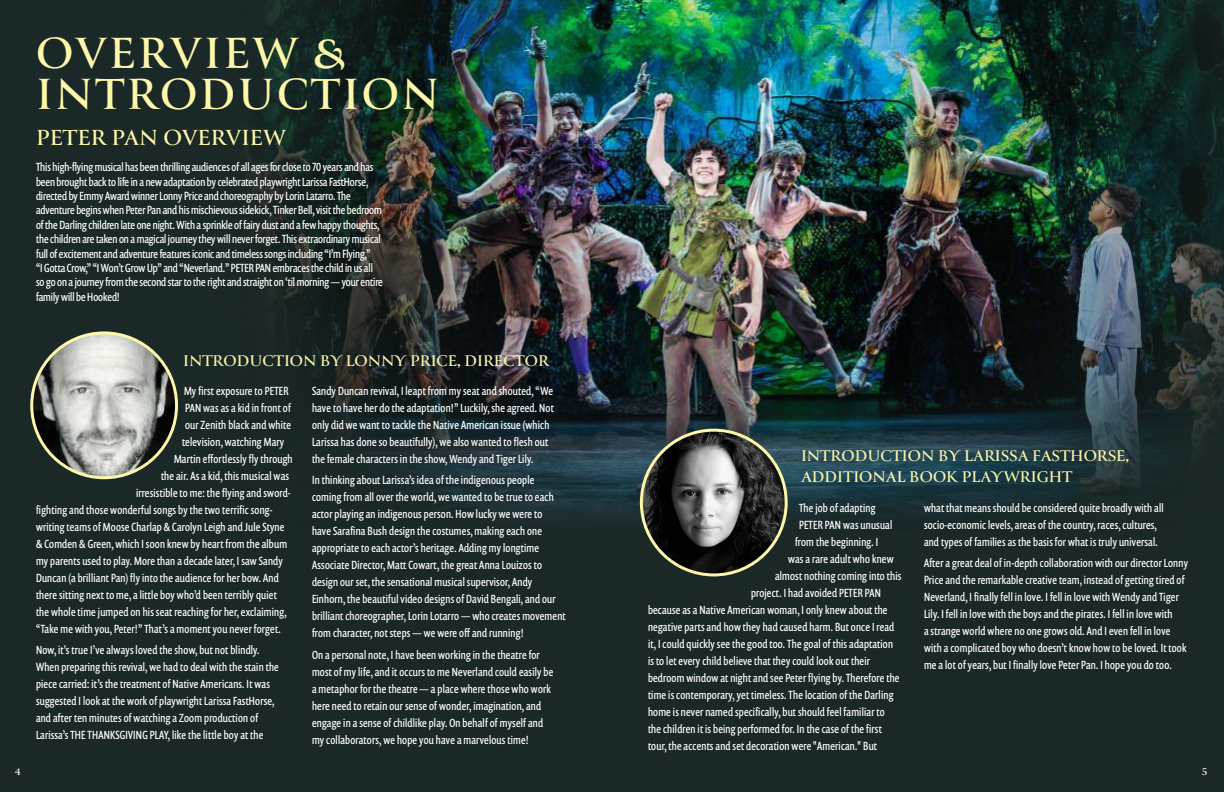
<style>
.page{position:relative;width:1224px;height:792px;background:#1a2827}
.page>*{position:absolute;margin:0;border:0;box-sizing:border-box;transform-origin:0 0}
.t1{font:700 48px/41px "Canto";letter-spacing:.05em;color:#fdf7aa}
.t2{font:700 24px "Canto";color:#fdf7aa}
.t3{font:700 17px/20.4px "Canto";color:#fdf7aa}
.t4{font:12px/17px "Prenton RP Cond";letter-spacing:.02em;color:#fff}
.t5{font:12px/14.4px "Prenton RP Cond";color:#fff}
.t6{font:700 12px "Canto";color:#fff}
</style>
<div class="page">
<img style="left:247px;top:0;width:977px;height:371px">
<svg style="left:30px;top:371px;width:1194px;height:193px"></svg>
<img style="left:641px;top:430px;width:145px;height:145px;border-radius:72px">
<div style="left:640px;top:429px;width:148px;height:147px;border:3px solid #fdf7aa;border-radius:50%"></div>
<img style="left:32px;top:333px;width:145px;height:145px;border-radius:72px">
<div style="left:30px;top:331px;width:148px;height:148px;border:3px solid #fdf7aa;border-radius:50%"></div>
<h1 class="t1" style="left:36px;top:31px;width:405px">OVERVIEW &amp;<br>INTRODUCTION</h1>
<h2 class="t2" style="left:36px;top:123px;width:251px">PETER PAN OVERVIEW</h2>
<p class="t5" style="left:36px;top:160px;width:348px">This high-flying musical has been thrilling audiences of all ages for close to 70 years and has been brought back to life in a new adaptation by celebrated playwright Larissa FastHorse, directed by Emmy Award winner Lonny Price and choreography by Lorin Latarro. The adventure begins when Peter Pan and his mischievous sidekick, Tinker Bell, visit the bedroom of the Darling children late one night. With a sprinkle of fairy dust and a few happy thoughts, the children are taken on a magical journey they will never forget. This extraordinary musical full of excitement and adventure features iconic and timeless songs including “I’m Flying,”<br>“I Gotta Crow,” “I Won’t Grow Up” and “Neverland.” PETER PAN embraces the child in us all so go on a journey from the second star to the right and straight on ‘til morning — your entire family will be Hooked!</p>
<h3 class="t3" style="left:183px;top:350px;width:367px">INTRODUCTION BY LONNY PRICE, DIRECTOR</h3>
<p class="t4" style="left:184px;top:382px;width:106px">My first exposure to PETER</p>
<p class="t4" style="left:185px;top:399px;width:107px">PAN was as a kid in front of</p>
<p class="t4" style="left:185px;top:416px;width:107px">our Zenith black and white</p>
<p class="t4" style="left:182px;top:433px;width:104px">television, watching Mary</p>
<p class="t4" style="left:174px;top:450px;width:120px">Martin effortlessly fly through</p>
<p class="t4" style="left:161px;top:467px;width:129px">the air. As a kid, this musical was</p>
<p class="t4" style="left:136px;top:484px;width:156px">irresistible to me: the flying and sword-</p>
<p class="t4" style="left:36px;top:501px;width:238px">fighting and those wonderful songs by the two terrific song-</p>
<p class="t4" style="left:36px;top:518px;width:250px">writing teams of Moose Charlap &amp; Carolyn Leigh and Jule Styne</p>
<p class="t4" style="left:36px;top:535px;width:253px">&amp; Comden &amp; Green, which I soon knew by heart from the album</p>
<p class="t4" style="left:36px;top:552px;width:248px">my parents used to play. More than a decade later, I saw Sandy</p>
<p class="t4" style="left:36px;top:569px;width:244px">Duncan (a brilliant Pan) fly into the audience for her bow. And</p>
<p class="t4" style="left:36px;top:586px;width:242px">there sitting next to me, a little boy who’d been terribly quiet</p>
<p class="t4" style="left:36px;top:603px;width:252px">the whole time jumped on his seat reaching for her, exclaiming,</p>
<p class="t4" style="left:36px;top:620px;width:246px">“Take me with you, Peter!” That’s a moment you never forget.</p>
<p class="t4" style="left:36px;top:642px;width:244px">Now, it's true I’ve always loved the show, but not blindly.<br>When preparing this revival, we had to deal with the stain the piece carried: it’s the treatment of Native Americans. It was suggested I look at the work of playwright Larissa FastHorse, and after ten minutes of watching a Zoom production of Larissa’s THE THANKSGIVING PLAY, like the little boy at the</p>
<p class="t4" style="left:312px;top:382px;width:243px">Sandy Duncan revival, I leapt from my seat and shouted, “We have to have her do the adaptation!” Luckily, she agreed. Not only did we want to tackle the Native American issue (which Larissa has done so beautifully), we also wanted to flesh out the female characters in the show, Wendy and Tiger Lily.</p>
<p class="t4" style="left:312px;top:472px;width:255px">In thinking about Larissa’s idea of the indigenous people coming from all over the world, we wanted to be true to each actor playing an indigenous person. How lucky we were to<br>have Sarafina Bush design the costumes, making each one appropriate to each actor’s heritage. Adding my longtime Associate Director, Matt Cowart, the great Anna Louizos to design our set, the sensational musical supervisor, Andy Einhorn, the beautiful video designs of David Bengali, and our brilliant choreographer, Lorin Lotarro — who creates movement from character, not steps — we were off and running!</p>
<p class="t4" style="left:312px;top:646px;width:243px">On a personal note, I have been working in the theatre for most of my life, and it occurs to me Neverland could easily be a metaphor for the theatre — a place where those who work here need to retain our sense of wonder, imagination, and engage in a sense of childlike play. On behalf of myself and my collaborators, we hope you have a marvelous time!</p>
<h3 class="t3" style="left:801px;top:445px;width:330px">INTRODUCTION BY LARISSA FASTHORSE,<br>ADDITIONAL BOOK PLAYWRIGHT</h3>
<p class="t4" style="left:799px;top:499px;width:78px">The job of adapting</p>
<p class="t4" style="left:799px;top:516px;width:95px">PETER PAN was unusual</p>
<p class="t4" style="left:795px;top:533px;width:85px">from the beginning. I</p>
<p class="t4" style="left:788px;top:550px;width:107px">was a rare adult who knew</p>
<p class="t4" style="left:775px;top:567px;width:128px">almost nothing coming into this</p>
<p class="t4" style="left:751px;top:584px;width:132px">project. I had avoided PETER PAN</p>
<p class="t4" style="left:648px;top:601px;width:241px">because as a Native American woman, I only knew about the</p>
<p class="t4" style="left:648px;top:618px;width:248px">negative parts and how they had caused harm. But once I read</p>
<p class="t4" style="left:648px;top:635px;width:247px">it, I could quickly see the good too. The goal of this adaptation</p>
<p class="t4" style="left:648px;top:652px;width:223px">is to let every child believe that they could look out their</p>
<p class="t4" style="left:648px;top:669px;width:253px">bedroom window at night and see Peter flying by. Therefore the</p>
<p class="t4" style="left:648px;top:686px;width:247px">time is contemporary, yet timeless. The location of the Darling</p>
<p class="t4" style="left:648px;top:703px;width:238px">home is never named specifically, but should feel familiar to</p>
<p class="t4" style="left:648px;top:720px;width:235px">the children it is being performed for. In the case of the first</p>
<p class="t4" style="left:648px;top:737px;width:230px">tour, the accents and set decoration were "American." But</p>
<p class="t4" style="left:924px;top:499px;width:241px">what that means should be considered quite broadly with all socio-economic levels, areas of the country, races, cultures, and types of families as the basis for what is truly universal.</p>
<p class="t4" style="left:924px;top:554px;width:266px">After a great deal of in-depth collaboration with our director Lonny Price and the remarkable creative team, instead of getting tired of Neverland, I finally fell in love. I fell in love with Wendy and Tiger Lily. I fell in love with the boys and the pirates. I fell in love with<br>a strange world where no one grows old. And I even fell in love with a complicated boy who doesn’t know how to be loved. It took me a lot of years, but I finally love Peter Pan. I hope you do too.</p>
<p class="t6" style="left:15px;top:764px;width:8px">4</p>
<p class="t6" style="left:1202px;top:764px;width:7px">5</p>
</div>
